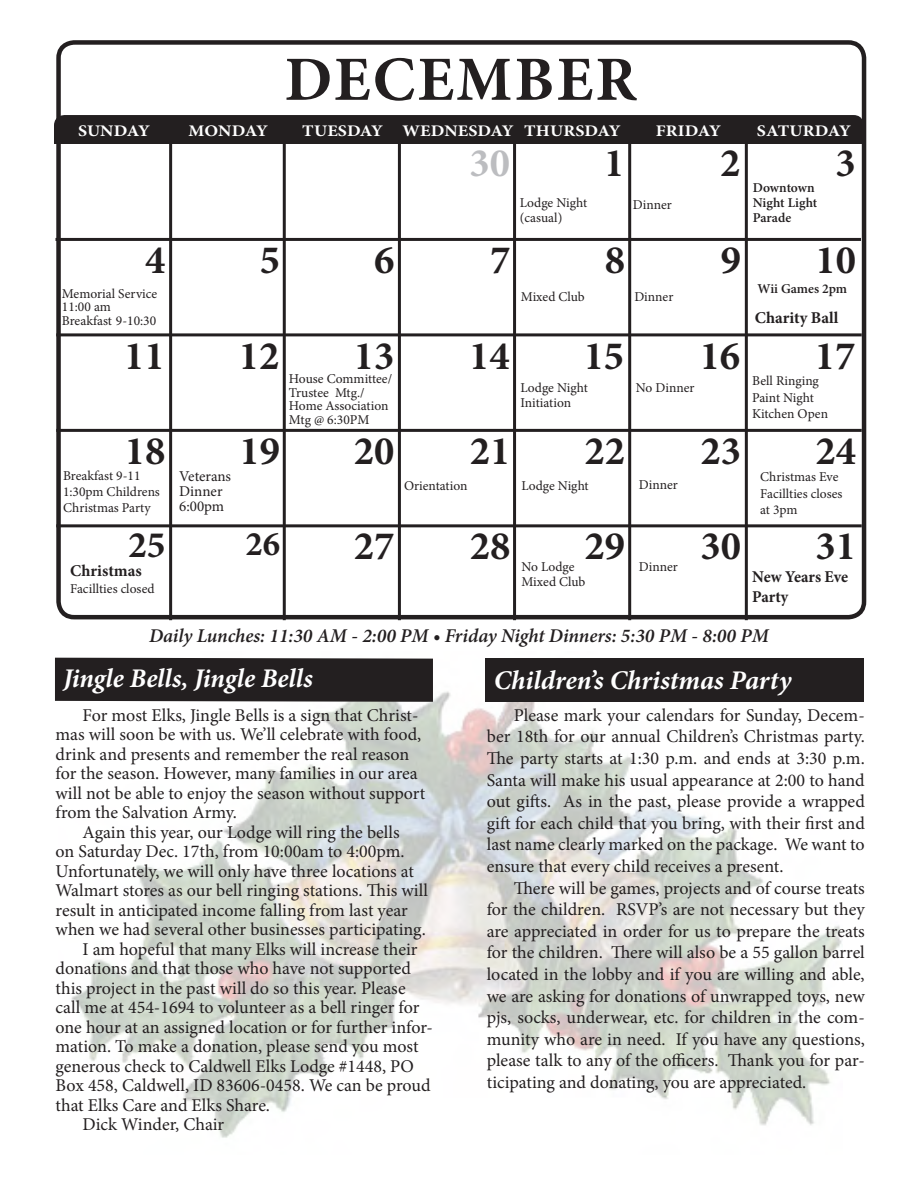
<style>
.page{position:relative;width:918px;height:1188px;background:#fff}
.page>*{position:absolute;margin:0;border:0;box-sizing:border-box;transform-origin:0 0}
.t1{font:700 63px "Minion Pro";letter-spacing:.035em;color:#231f20}
.t2{font:700 40.5px "Minion Pro";color:#231f20}
.t3{font:700 40.5px "Minion Pro";color:#bcbdc0}
.t4{font:700 37.5px "Minion Pro";color:#231f20}
.t5{font:700 34.5px "Minion Pro";color:#231f20}
.t6{font:italic 700 27px "Minion Pro";color:#fff}
.t7{font:italic 600 19.5px "Minion Pro";color:#231f20}
.t8{font:18px/19.5px "Minion Pro";color:#231f20}
.t9{font:700 16.5px "Minion Pro";color:#231f20}
.t10{font:700 16.2px "Minion Pro";letter-spacing:.005em;color:#fff;scale:1.11 1}
.t11{font:15px/15px "Minion Pro";color:#231f20}
.t12{font:13.5px/13.5px "Minion Pro";color:#231f20}
.t13{font:600 13.5px "Minion Pro";color:#231f20}
</style>
<div class="page">
<img style="left:59px;top:657px;width:783px;height:481px">
<div style="left:56px;top:40px;width:810px;height:579px;border:4px solid #231f20;border-radius:16px"></div>
<div style="left:54px;top:115px;width:810px;height:25px;background:#231f20;border-radius:10px"></div>
<div style="left:54px;top:128px;width:810px;height:16px;background:#231f20"></div>
<hr style="left:169px;top:140px;width:3px;height:480px;background:#231f20">
<hr style="left:283px;top:140px;width:3px;height:480px;background:#231f20">
<hr style="left:398px;top:140px;width:3px;height:480px;background:#231f20">
<hr style="left:513px;top:140px;width:3px;height:480px;background:#231f20">
<hr style="left:628px;top:140px;width:3px;height:480px;background:#231f20">
<hr style="left:745px;top:140px;width:3px;height:480px;background:#231f20">
<hr style="left:56px;top:238px;width:805px;height:3px;background:#231f20">
<hr style="left:56px;top:333px;width:806px;height:3px;background:#231f20">
<hr style="left:56px;top:429px;width:806px;height:3px;background:#231f20">
<hr style="left:56px;top:524px;width:806px;height:3px;background:#231f20">
<div style="left:55px;top:658px;width:378px;height:44px;background:#231f20"></div>
<div style="left:485px;top:659px;width:378px;height:43px;background:#231f20"></div>
<p class="t1" style="left:285px;top:35px;width:354px">DECEMBER</p>
<p class="t10" style="left:78px;top:120px;width:66px">SUNDAY</p>
<p class="t10" style="left:189px;top:120px;width:73px">MONDAY</p>
<p class="t10" style="left:302px;top:120px;width:74px">TUESDAY</p>
<p class="t10" style="left:402px;top:120px;width:102px">WEDNESDAY</p>
<p class="t10" style="left:524px;top:120px;width:88px">THURSDAY</p>
<p class="t10" style="left:656px;top:120px;width:60px">FRIDAY</p>
<p class="t10" style="left:757px;top:120px;width:86px">SATURDAY</p>
<p class="t3" style="left:470px;top:135px;width:42px">30</p>
<p class="t2" style="left:604px;top:135px;width:22px">1</p>
<p class="t2" style="left:720px;top:135px;width:22px">2</p>
<p class="t2" style="left:835px;top:135px;width:22px">3</p>
<p class="t2" style="left:145px;top:231px;width:22px">4</p>
<p class="t12" style="left:62px;top:287px;width:97px">Memorial Service</p>
<p class="t12" style="left:62px;top:300px;width:50px">11:00 am</p>
<p class="t12" style="left:62px;top:314px;width:96px">Breakfast 9-10:30</p>
<p class="t2" style="left:260px;top:231px;width:22px">5</p>
<p class="t2" style="left:374px;top:231px;width:22px">6</p>
<p class="t12" style="left:520px;top:196px;width:69px">Lodge Night</p>
<p class="t12" style="left:520px;top:211px;width:44px">(casual)</p>
<p class="t12" style="left:633px;top:198px;width:41px">Dinner</p>
<p class="t13" style="left:753px;top:178px;width:63px">Downtown</p>
<p class="t13" style="left:753px;top:193px;width:66px">Night Light</p>
<p class="t13" style="left:753px;top:208px;width:40px">Parade</p>
<p class="t2" style="left:490px;top:231px;width:22px">7</p>
<p class="t2" style="left:605px;top:231px;width:22px">8</p>
<p class="t2" style="left:721px;top:231px;width:22px">9</p>
<p class="t2" style="left:816px;top:231px;width:42px">10</p>
<p class="t13" style="left:758px;top:279px;width:91px">Wii Games 2pm</p>
<p class="t9" style="left:755px;top:306px;width:85px">Charity Ball</p>
<p class="t12" style="left:521px;top:290px;width:66px">Mixed Club</p>
<p class="t12" style="left:634px;top:290px;width:41px">Dinner</p>
<p class="t2" style="left:124px;top:328px;width:42px">11</p>
<p class="t2" style="left:239px;top:328px;width:42px">12</p>
<p class="t2" style="left:469px;top:328px;width:42px">14</p>
<p class="t2" style="left:584px;top:328px;width:42px">15</p>
<p class="t2" style="left:354px;top:328px;width:42px">13</p>
<p class="t2" style="left:700px;top:328px;width:42px">16</p>
<p class="t2" style="left:815px;top:328px;width:42px">17</p>
<p class="t12" style="left:289px;top:372px;width:105px">House Committee/</p>
<p class="t12" style="left:289px;top:386px;width:101px">Trustee Mtg./<br>Home Association<br>Mtg @ 6:30PM</p>
<p class="t12" style="left:521px;top:381px;width:69px">Lodge Night</p>
<p class="t12" style="left:521px;top:396px;width:52px">Initiation</p>
<p class="t12" style="left:636px;top:381px;width:60px">No Dinner</p>
<p class="t12" style="left:752px;top:374px;width:68px">Bell Ringing</p>
<p class="t12" style="left:752px;top:391px;width:63px">Paint Night</p>
<p class="t12" style="left:752px;top:407px;width:77px">Kitchen Open</p>
<p class="t2" style="left:125px;top:423px;width:42px">18</p>
<p class="t2" style="left:239px;top:423px;width:42px">19</p>
<p class="t2" style="left:354px;top:423px;width:42px">20</p>
<p class="t2" style="left:470px;top:423px;width:42px">21</p>
<p class="t2" style="left:584px;top:423px;width:42px">22</p>
<p class="t2" style="left:700px;top:423px;width:42px">23</p>
<p class="t2" style="left:816px;top:423px;width:42px">24</p>
<p class="t12" style="left:63px;top:469px;width:79px">Breakfast 9-11</p>
<p class="t12" style="left:63px;top:485px;width:98px">1:30pm Childrens</p>
<p class="t12" style="left:63px;top:501px;width:89px">Christmas Party</p>
<p class="t11" style="left:179px;top:469px;width:53px">Veterans</p>
<p class="t11" style="left:179px;top:484px;width:46px">Dinner<br>6:00pm</p>
<p class="t12" style="left:404px;top:479px;width:65px">Orientation</p>
<p class="t12" style="left:521px;top:479px;width:69px">Lodge Night</p>
<p class="t12" style="left:639px;top:478px;width:41px">Dinner</p>
<p class="t12" style="left:760px;top:471px;width:80px">Christmas Eve</p>
<p class="t12" style="left:760px;top:485px;width:84px;line-height:16.2px">Facillties closes at 3pm</p>
<p class="t4" style="left:128px;top:519px;width:39px">25</p>
<p class="t5" style="left:245px;top:520px;width:36px">26</p>
<p class="t2" style="left:354px;top:518px;width:42px">27</p>
<p class="t2" style="left:470px;top:518px;width:42px">28</p>
<p class="t2" style="left:584px;top:518px;width:42px">29</p>
<p class="t2" style="left:700px;top:518px;width:42px">30</p>
<p class="t2" style="left:816px;top:518px;width:42px">31</p>
<p class="t12" style="left:521px;top:560px;width:55px">No Lodge</p>
<p class="t12" style="left:521px;top:575px;width:66px">Mixed Club</p>
<p class="t12" style="left:639px;top:560px;width:41px">Dinner</p>
<p class="t9" style="left:70px;top:560px;width:73px">Christmas</p>
<p class="t12" style="left:70px;top:582px;width:86px">Facillties closed</p>
<p class="t9" style="left:752px;top:565px;width:97px">New Years Eve</p>
<p class="t9" style="left:752px;top:585px;width:38px">Party</p>
<p class="t7" style="left:149px;top:622px;width:621px">Daily Lunches: 11:30 AM - 2:00 PM • Friday Night Dinners: 5:30 PM - 8:00 PM</p>
<p class="t6" style="left:63px;top:659px;width:251px">Jingle Bells, Jingle Bells</p>
<p class="t8" style="left:56px;top:705px;width:371px;text-indent:27px">For most Elks, Jingle Bells is a sign that Christ&shy;mas will soon be with us. We’ll celebrate with food, drink and presents and remember the real reason for the season. However, many families in our area will not be able to enjoy the season without support from the Salvation Army.</p>
<p class="t8" style="left:56px;top:822px;width:374px;text-indent:27px">Again this year, our Lodge will ring the bells<br>on Saturday Dec. 17th, from 10:00am to 4:00pm.<br>Unfortunately, we will only have three locations at Walmart stores as our bell ringing stations. This will result in anticipated income falling from last year when we had several other businesses participating.</p>
<p class="t8" style="left:56px;top:939px;width:379px;text-indent:27px">I am hopeful that many Elks will increase their donations and that those who have not supported this project in the past will do so this year. Please call me at 454-1694 to volunteer as a bell ringer for one hour at an assigned location or for further infor&shy;mation. To make a donation, please send you most generous check to Caldwell Elks Lodge #1448, PO Box 458, Caldwell, ID 83606-0458. We can be proud that Elks Care and Elks Share.</p>
<p class="t8" style="left:83px;top:1115px;width:143px">Dick Winder, Chair</p>
<p class="t6" style="left:494px;top:661px;width:299px">Children’s Christmas Party</p>
<p class="t8" style="left:487px;top:704px;width:380px;line-height:21.6px;text-align:justify;text-indent:27px">Please mark your calendars for Sunday, Decem&shy;ber 18th for our annual Children’s Christmas party.<br>The party starts at 1:30 p.m. and ends at 3:30 p.m.<br>Santa will make his usual appearance at 2:00 to hand out gifts. As in the past, please provide a wrapped gift for each child that you bring, with their first and last name clearly marked on the package. We want to ensure that every child receives a present.</p>
<p class="t8" style="left:487px;top:877px;width:380px;line-height:21.6px;text-align:justify;text-indent:27px">There will be games, projects and of course treats for the children. RSVP’s are not necessary but they are appreciated in order for us to prepare the treats for the children. There will also be a 55 gallon barrel located in the lobby and if you are willing and able, we are asking for donations of unwrapped toys, new pjs, socks, underwear, etc. for children in the com&shy;munity who are in need. If you have any questions, please talk to any of the officers. Thank you for par&shy;ticipating and donating, you are appreciated.</p>
</div>
